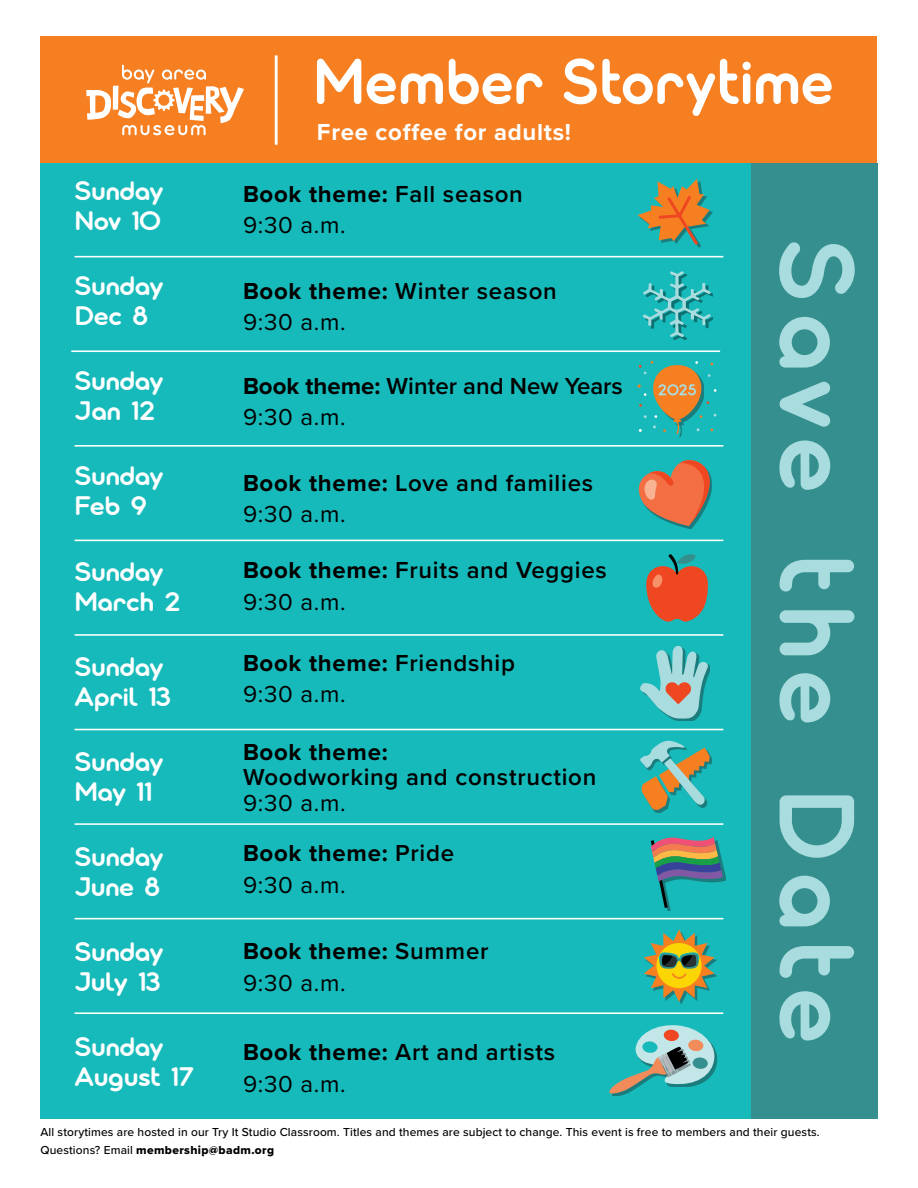
<style>
.page{position:relative;width:918px;height:1188px;background:#fff}
.page>*{position:absolute;margin:0;border:0;box-sizing:border-box;transform-origin:0 0}
.t1{font:700 106.5px "Modulus Pro";letter-spacing:.1em;color:#a9dcdf}
.t2{font:700 26.85px/30px "Modulus Pro";letter-spacing:-.01em;color:#fff;scale:1.06 1}
.t3{font:600 24px/31.5px "Proxima Nova";letter-spacing:.03em;color:#000001}
.t4{font:700 24px/31.5px "Proxima Nova";letter-spacing:.03em;color:#000001}
.t5{font:600 24px/31.5px "Proxima Nova";color:#000001}
.t6{font:700 24px "Proxima Nova";letter-spacing:.03em;color:#fff}
.t7{font:24px "Proxima Nova";color:#000001}
.t8{font:500 12px "Proxima Nova";letter-spacing:.01em;color:#000001}
.t9{font:12px "Proxima Nova Extrabld";letter-spacing:.03em;color:#000001}
.s1{font-weight:600}
.s2{font-weight:400}
.s3{font-weight:700}
.s4{font-family:"Proxima Nova";font-weight:500}
</style>
<div class="page">
<div style="left:40px;top:163px;width:711px;height:956px;background:#17baba"></div>
<hr style="left:75px;top:256px;width:648px;height:1px;background:#fff">
<hr style="left:71px;top:350px;width:649px;height:2px;background:#fff">
<hr style="left:75px;top:445px;width:648px;height:2px;background:#fff">
<hr style="left:75px;top:540px;width:648px;height:1px;background:#fff">
<hr style="left:75px;top:634px;width:648px;height:2px;background:#fff">
<hr style="left:75px;top:918px;width:648px;height:1px;background:#fff">
<hr style="left:75px;top:1012px;width:648px;height:2px;background:#fff">
<hr style="left:75px;top:729px;width:648px;height:1px;background:#fff">
<hr style="left:75px;top:823px;width:648px;height:2px;background:#fff">
<div style="left:751px;top:163px;width:127px;height:956px;background:#368f8f"></div>
<div style="left:40px;top:36px;width:838px;height:127px;background:#f57f21"></div>
<svg style="left:317px;top:58px;width:515px;height:58px"></svg>
<hr style="left:275px;top:55px;width:3px;height:90px;background:#fff">
<svg style="left:118px;top:65px;width:126px;height:70px"></svg>
<div style="left:113px;top:85px;width:5px;height:25px;background:#fff"></div>
<svg style="left:86px;top:90px;width:25px;height:30px"></svg>
<div style="left:646px;top:274px;width:67px;height:66px;background:#000001;opacity:.4"></div>
<svg style="left:643px;top:271px;width:68px;height:66px"></svg>
<div style="left:612px;top:1049px;width:78px;height:47px;background:#231f20;opacity:.4"></div>
<svg style="left:609px;top:1025px;width:107px;height:69px"></svg>
<div style="left:642px;top:743px;width:70px;height:70px;background:#231f20;opacity:.4"></div>
<svg style="left:640px;top:741px;width:70px;height:71px"></svg>
<div style="left:641px;top:463px;width:71px;height:66px;background:#231f20;opacity:.4"></div>
<svg style="left:638px;top:460px;width:73px;height:66px"></svg>
<div style="left:640px;top:181px;width:72px;height:66px;background:#231f20;opacity:.4"></div>
<svg style="left:638px;top:179px;width:72px;height:68px"></svg>
<svg style="left:638px;top:361px;width:78px;height:73px"></svg>
<div style="left:643px;top:648px;width:67px;height:73px;background:#231f20;opacity:.4"></div>
<svg style="left:640px;top:645px;width:69px;height:74px"></svg>
<svg style="left:646px;top:554px;width:62px;height:68px"></svg>
<div style="left:654px;top:840px;width:72px;height:71px;background:#231f20;opacity:.4"></div>
<svg style="left:651px;top:837px;width:72px;height:71px"></svg>
<div style="left:646px;top:932px;width:71px;height:72px;background:#231f20;opacity:.4"></div>
<svg style="left:644px;top:929px;width:70px;height:73px"></svg>
<p class="t2" style="left:75px;top:175px;width:85px">Sunday<br>Nov 10</p>
<p class="t2" style="left:75px;top:271px;width:85px">Sunday<br>Dec 8</p>
<p class="t2" style="left:75px;top:366px;width:85px">Sunday<br>Jan 12</p>
<p class="t2" style="left:75px;top:461px;width:85px">Sunday<br>Feb 9</p>
<p class="t2" style="left:75px;top:556px;width:102px">Sunday<br>March 2</p>
<p class="t2" style="left:75px;top:651px;width:93px">Sunday<br>April 13</p>
<p class="t2" style="left:75px;top:746px;width:85px">Sunday<br>May 11</p>
<p class="t2" style="left:75px;top:842px;width:85px">Sunday<br>June 8</p>
<p class="t2" style="left:75px;top:937px;width:85px">Sunday<br>July 13</p>
<p class="t2" style="left:75px;top:1032px;width:114px">Sunday<br>August 17</p>
<p class="t6" style="left:317px;top:114px;width:256px">Free coffee for adults!</p>
<p class="t4" style="left:243px;top:178px;width:281px">Book theme: <span class="s1">Fall season<br></span><span class="s2">9:30 a.m.</span></p>
<p class="t3" style="left:243px;top:274px;width:315px"><span class="s3">Book theme:</span> Winter season<br><span class="s2">9:30 a.m.</span></p>
<p class="t5" style="left:243px;top:369px;width:381px"><span class="s3">Book theme:</span> Winter and New Years<br><span class="s2">9:30 a.m.</span></p>
<p class="t3" style="left:243px;top:466px;width:352px"><span class="s3">Book theme:</span> Love and families<br><span class="s2">9:30 a.m.</span></p>
<p class="t3" style="left:243px;top:554px;width:365px"><span class="s3">Book theme:</span> Fruits and Veggies<br><span class="s2">9:30 a.m.</span></p>
<p class="t4" style="left:243px;top:647px;width:273px">Book theme: <span class="s1">Friendship<br></span><span class="s2">9:30 a.m.</span></p>
<p class="t4" style="left:243px;top:735px;width:146px">Book theme:</p>
<p class="t3" style="left:243px;top:761px;width:355px">Woodworking and construction</p>
<p class="t7" style="left:243px;top:785px;width:104px">9:30 a.m.</p>
<p class="t4" style="left:243px;top:837px;width:213px">Book theme: <span class="s1">Pride<br></span><span class="s2">9:30 a.m.</span></p>
<p class="t4" style="left:243px;top:935px;width:247px">Book theme: <span class="s1">Summer<br></span><span class="s2">9:30 a.m.</span></p>
<p class="t3" style="left:243px;top:1036px;width:314px"><span class="s3">Book theme:</span> Art and artists<br><span class="s2">9:30 a.m.</span></p>
<h1 class="t1" style="left:881px;top:238px;width:807px;rotate:90deg">Save the Date</h1>
<p class="t8" style="left:40px;top:1123px;width:781px">All storytimes are hosted in our Try It Studio Classroom. Titles and themes are subject to change. This event is free to members and their guests.</p>
<p class="t9" style="left:40px;top:1141px;width:235px"><span class="s4">Questions? Email</span> membership@badm.org</p>
</div>
